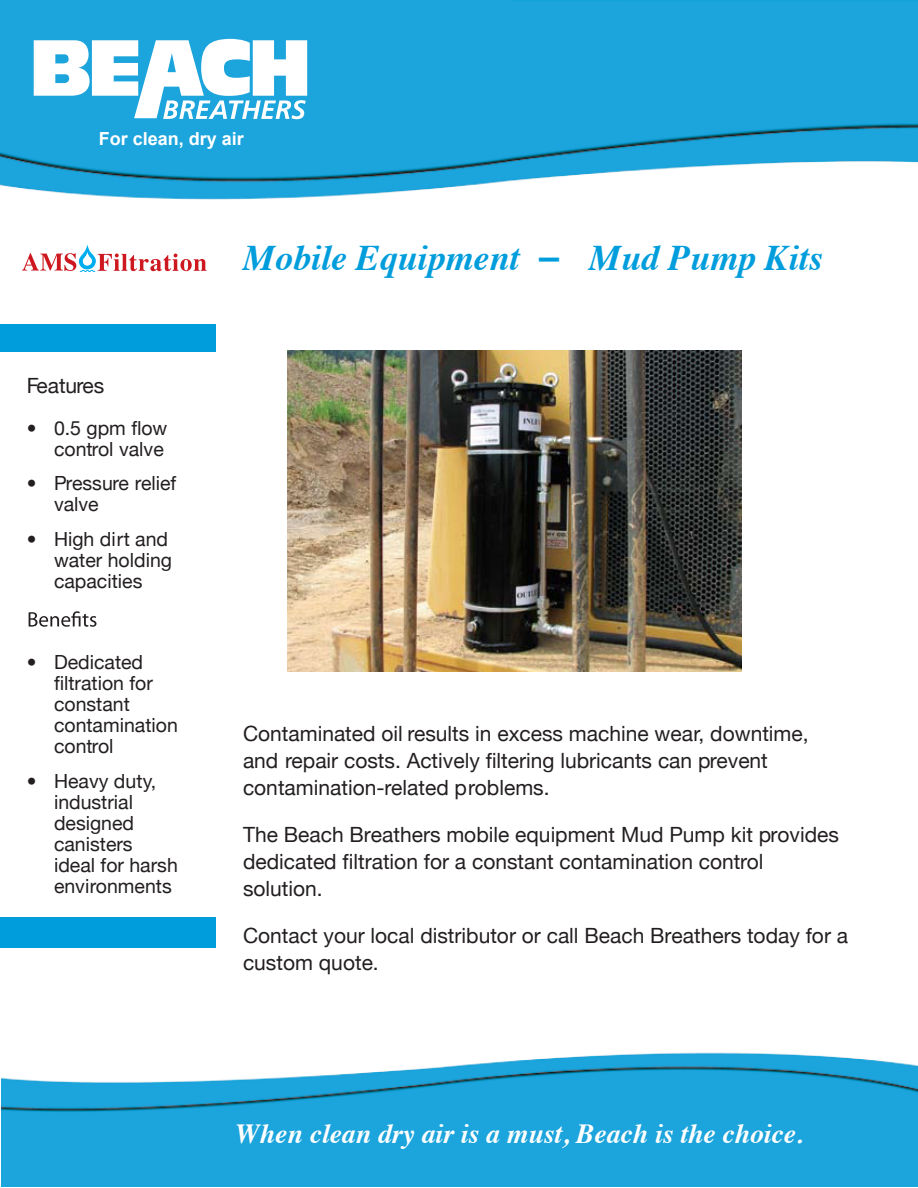
<style>
.page{position:relative;width:918px;height:1188px;background:#fff}
.page>*{position:absolute;margin:0;border:0;box-sizing:border-box;transform-origin:0 0}
.t1{font:italic 700 36px "Times";color:#009ddc}
.t2{font:italic 700 27.6px "Times";color:#fff}
.t3{font:21px/27px "Helvetica Neue";color:#231f20}
.t4{font:19.5px/21px "Helvetica Neue";color:#231f20}
.t5{font:700 18px "Arial";color:#fff}
.s1{font-family:"Helvetica";font-style:normal}
</style>
<div class="page">
<img style="left:1px;top:0;width:917px;height:200px">
<svg style="left:34px;top:39px;width:273px;height:80px"></svg>
<div style="left:0;top:324px;width:216px;height:624px;background:#009ddc"></div>
<div style="left:0;top:352px;width:242px;height:564px;background:#fff"></div>
<svg style="left:22px;top:245px;width:185px;height:27px"></svg>
<svg style="left:29px;top:611px;width:67px;height:16px"></svg>
<img style="left:288px;top:351px;width:453px;height:321px">
<img style="left:1px;top:1052px;width:917px;height:135px">
<p class="t5" style="left:99px;top:127px;width:147px">For clean, dry air</p>
<p class="t3" style="left:27px;top:372px;width:79px">Features</p>
<p class="t4" style="left:27px;top:417px;width:142px;text-align:right">• 0.5 gpm flow control valve</p>
<p class="t4" style="left:54px;top:473px;width:124px;text-indent:-27px">• Pressure relief valve</p>
<p class="t4" style="left:54px;top:528px;width:120px;text-indent:-27px">• High dirt and water holding capacities</p>
<p class="t4" style="left:54px;top:651px;width:125px;text-indent:-27px">• Dedicated filtration for constant contamination control</p>
<p class="t4" style="left:54px;top:770px;width:125px;text-indent:-27px">• Heavy duty, industrial designed canisters ideal for harsh environments</p>
<h1 class="t1" style="left:243px;top:224px;width:581px">Mobile Equipment <span class="s1">–</span> Mud Pump Kits</h1>
<p class="t3" style="left:243px;top:720px;width:567px">Contaminated oil results in excess machine wear, downtime, and repair costs. Actively filtering lubricants can prevent contamination-related problems.</p>
<p class="t3" style="left:243px;top:821px;width:597px">The Beach Breathers mobile equipment Mud Pump kit provides dedicated filtration for a constant contamination control solution.</p>
<p class="t3" style="left:243px;top:922px;width:607px">Contact your local distributor or call Beach Breathers today for a custom quote.</p>
<h2 class="t2" style="left:235px;top:1108px;width:569px">When clean dry air is a must, Beach is the choice.</h2>
</div>
